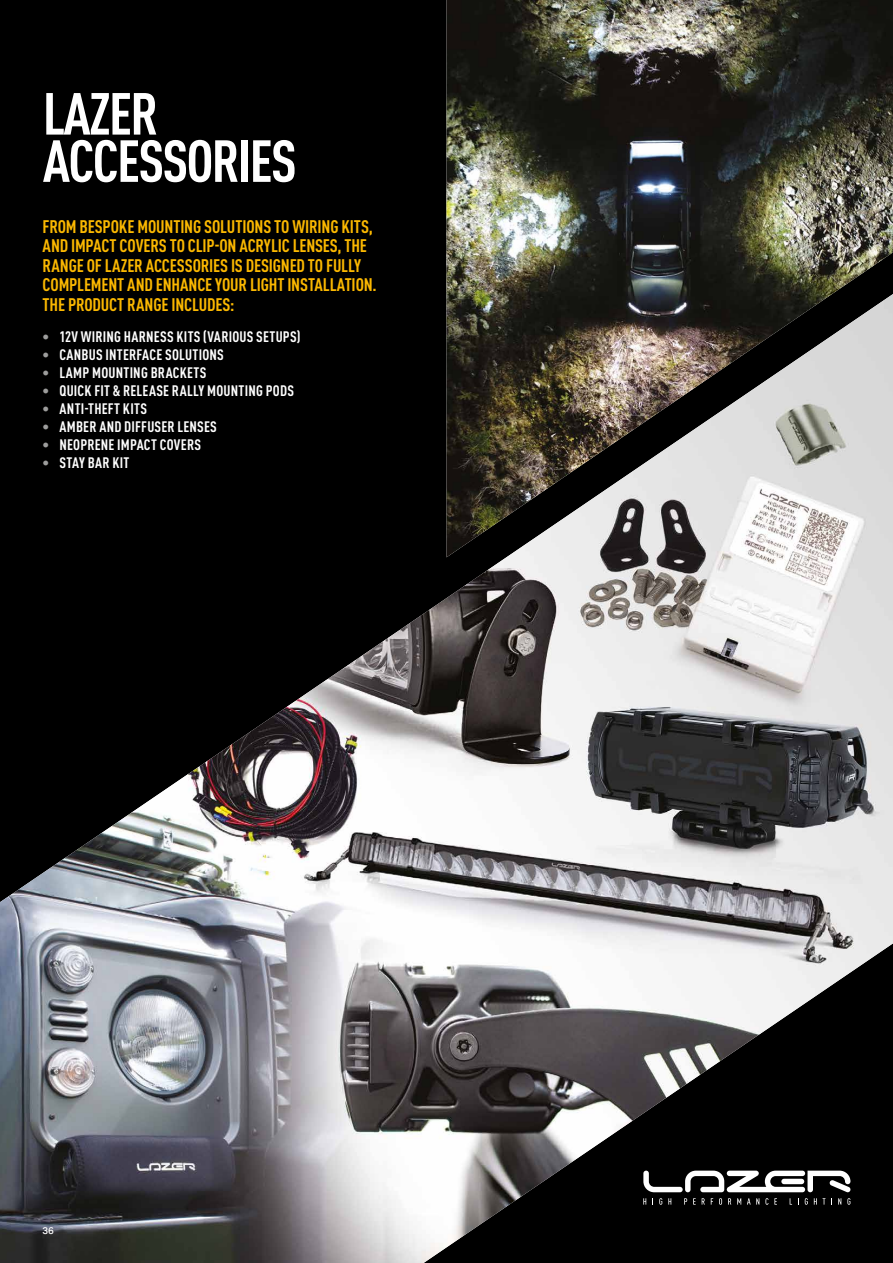
<style>
.page{position:relative;width:893px;height:1263px;background:#000}
.page>*{position:absolute;margin:0;border:0;box-sizing:border-box;transform-origin:0 0}
.t1{font:700 condensed 58.35px/47.2px "DINOT";letter-spacing:-.03em;color:#fff}
.t2{font:700 condensed 18px/19.5px "DINOT";letter-spacing:-.01em;color:#fbb800}
.t3{font:700 condensed 15px "DINOT";letter-spacing:.015em;color:#fff}
.t4{font:500 9.75px "Aktiv Grotesk";color:#fff}
.s1{color:#9d9d9c}
</style>
<div class="page">
<img style="left:446px;top:0;width:447px;height:294px">
<img style="left:0;top:294px;width:893px;height:969px">
<svg style="left:643px;top:1170px;width:207px;height:22px"></svg>
<svg style="left:643px;top:1198px;width:3px;height:6px"></svg>
<svg style="left:659px;top:1198px;width:3px;height:7px"></svg>
<svg style="left:668px;top:1198px;width:3px;height:6px"></svg>
<svg style="left:684px;top:1198px;width:3px;height:6px"></svg>
<svg style="left:693px;top:1198px;width:3px;height:6px"></svg>
<svg style="left:702px;top:1198px;width:3px;height:6px"></svg>
<svg style="left:711px;top:1198px;width:2px;height:6px"></svg>
<svg style="left:719px;top:1198px;width:3px;height:7px"></svg>
<svg style="left:728px;top:1198px;width:3px;height:6px"></svg>
<svg style="left:737px;top:1198px;width:4px;height:6px"></svg>
<svg style="left:747px;top:1198px;width:12px;height:6px"></svg>
<svg style="left:765px;top:1198px;width:3px;height:7px"></svg>
<svg style="left:774px;top:1198px;width:3px;height:6px"></svg>
<svg style="left:790px;top:1198px;width:2px;height:6px"></svg>
<svg style="left:805px;top:1198px;width:3px;height:7px"></svg>
<svg style="left:814px;top:1198px;width:3px;height:6px"></svg>
<svg style="left:823px;top:1198px;width:2px;height:6px"></svg>
<svg style="left:838px;top:1198px;width:3px;height:6px"></svg>
<svg style="left:847px;top:1198px;width:3px;height:7px"></svg>
<h1 class="t1" style="left:43px;top:89px;width:255px">LAZER<br>ACCESSORIES</h1>
<p class="t2" style="left:43px;top:216px;width:336px">FROM BESPOKE MOUNTING SOLUTIONS TO WIRING KITS, AND IMPACT COVERS TO CLIP-ON ACRYLIC LENSES, THE RANGE OF LAZER ACCESSORIES IS DESIGNED TO FULLY COMPLEMENT AND ENHANCE YOUR LIGHT INSTALLATION.<br>THE PRODUCT RANGE INCLUDES:</p>
<p class="t3" style="left:43px;top:327px;width:259px"><span class="s1">•</span> 12V WIRING HARNESS KITS (VARIOUS SETUPS)</p>
<p class="t3" style="left:43px;top:345px;width:183px"><span class="s1">•</span> CANBUS INTERFACE SOLUTIONS</p>
<p class="t3" style="left:43px;top:363px;width:165px"><span class="s1">•</span> LAMP MOUNTING BRACKETS</p>
<p class="t3" style="left:43px;top:381px;width:253px"><span class="s1">•</span> QUICK FIT &amp; RELEASE RALLY MOUNTING PODS</p>
<p class="t3" style="left:43px;top:399px;width:106px"><span class="s1">•</span> ANTI-THEFT KITS</p>
<p class="t3" style="left:43px;top:417px;width:176px"><span class="s1">•</span> AMBER AND DIFFUSER LENSES</p>
<p class="t3" style="left:43px;top:435px;width:160px"><span class="s1">•</span> NEOPRENE IMPACT COVERS</p>
<p class="t3" style="left:43px;top:453px;width:88px"><span class="s1">•</span> STAY BAR KIT</p>
<p class="t4" style="left:43px;top:1225px;width:13px">36</p>
</div>
